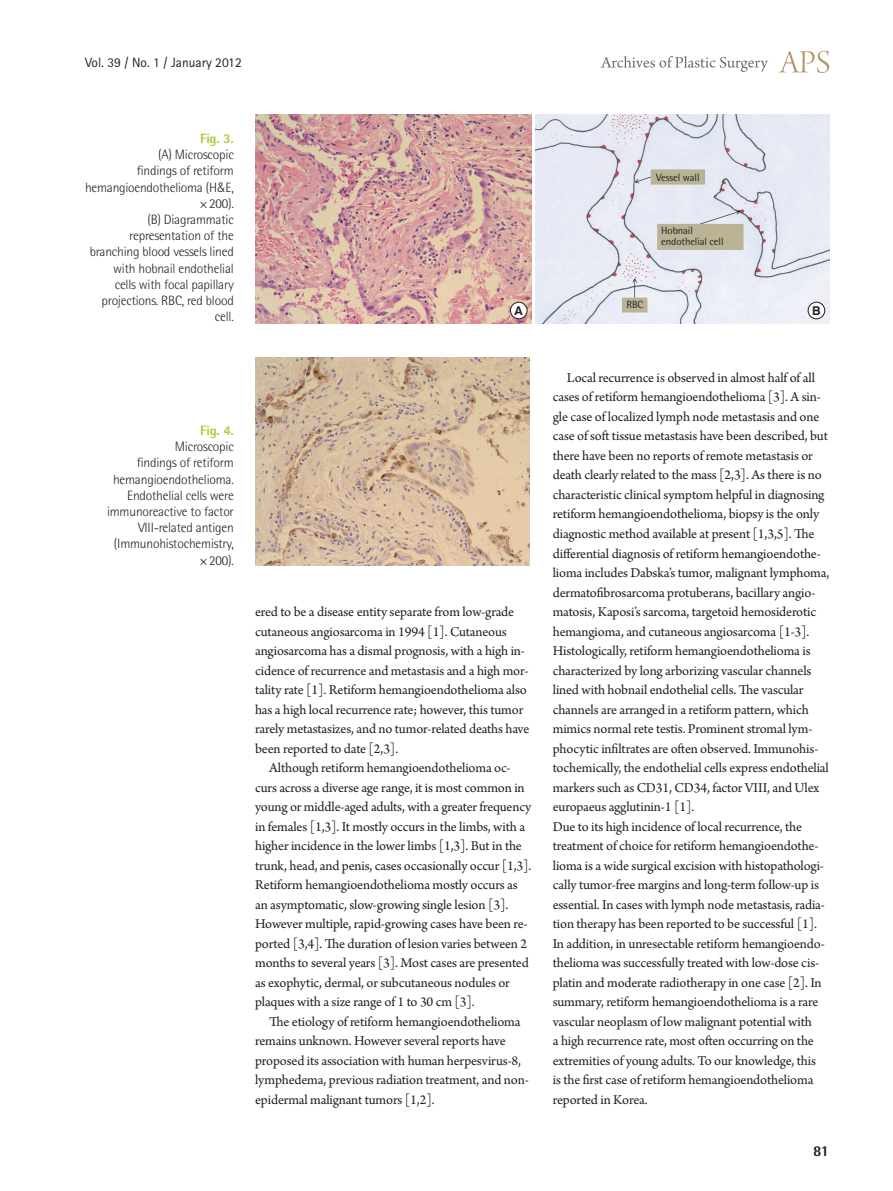
<style>
.page{position:relative;width:893px;height:1191px;background:#fff}
.page>*{position:absolute;margin:0;border:0;box-sizing:border-box;transform-origin:0 0}
.t1{font:800 15px "Rotis Semi Sans Std";color:#231f20}
.t2{font:14.25px/19.5px "Arno Pro";letter-spacing:-.01em;color:#231f20}
.t3{font:300 13.5px/16.2px "Rotis Semi Sans Std";letter-spacing:-.015em;color:#231f20;text-align:right}
.t4{font:13.5px "Rotis Sans Serif Std";color:#231f20}
.t5{font:800 13.5px "Rotis Semi Sans Std";letter-spacing:-.015em;color:#a6ce39}
.t6{font:700 12.15px "Swiss 721 BT";color:#231f20}
.t7{font:10.5px/11.2px "Rotis Semi Sans Std";letter-spacing:-.01em;color:#231f20}
.s1{font-family:"Helvetica Neue LT Std";font-stretch:condensed}
</style>
<div class="page">
<svg style="left:779px;top:51px;width:50px;height:22px"></svg>
<svg style="left:601px;top:56px;width:167px;height:16px"></svg>
<img style="left:536px;top:115px;width:293px;height:208px">
<img style="left:255px;top:115px;width:276px;height:208px">
<img style="left:255px;top:357px;width:274px;height:209px">
<div style="left:510px;top:302px;width:17px;height:17px;background:#fff;border-radius:50%"></div>
<div style="left:510px;top:302px;width:17px;height:17px;border:1px solid #231f20;border-radius:50%"></div>
<div style="left:808px;top:302px;width:17px;height:17px;background:#fff;border-radius:50%"></div>
<div style="left:808px;top:302px;width:17px;height:17px;border:1px solid #231f20;border-radius:50%"></div>
<p class="t4" style="left:85px;top:54px;width:158px">Vol. 39 / No. 1 / January 2012</p>
<p class="t5" style="left:200px;top:129px;width:35px">Fig. 3.</p>
<p class="t3" style="left:85px;top:146px;width:150px">(A) Microscopic<br>findings of retiform hemangioendothelioma (H<span class="s1">&amp;</span>E, ×200).<br>(B) Diagrammatic representation of the branching blood vessels lined with hobnail endothelial<br>cells with focal papillary projections. RBC, red blood cell.</p>
<p class="t5" style="left:200px;top:421px;width:35px">Fig. 4.</p>
<p class="t3" style="left:107px;top:438px;width:128px">Microscopic<br>findings of retiform hemangioendothelioma.<br>Endothelial cells were immunoreactive to factor<br>VIII-related antigen (Immunohistochemistry, ×200).</p>
<p class="t7" style="left:656px;top:171px;width:45px">Vessel wall</p>
<p class="t7" style="left:661px;top:225px;width:64px">Hobnail endothelial cell</p>
<p class="t7" style="left:627px;top:298px;width:18px">RBC</p>
<p class="t6" style="left:515px;top:303px;width:10px">A</p>
<p class="t6" style="left:812px;top:303px;width:10px">B</p>
<p class="t2" style="left:255px;top:603px;width:276px">ered to be a disease entity separate from low-grade cutaneous angiosarcoma in 1994 [1]. Cutaneous angiosarcoma has a dismal prognosis, with a high in&shy;cidence of recurrence and metastasis and a high mor&shy;tality rate [1]. Retiform hemangioendothelioma also has a high local recurrence rate; however, this tumor rarely metastasizes, and no tumor-related deaths have been reported to date [2,3].</p>
<p class="t2" style="left:255px;top:759px;width:278px;text-indent:14px">Although retiform hemangioendothelioma oc&shy;curs across a diverse age range, it is most common in young or middle-aged adults, with a greater frequency in females [1,3]. It mostly occurs in the limbs, with a higher incidence in the lower limbs [1,3]. But in the trunk, head, and penis, cases occasionally occur [1,3].<br>Retiform hemangioendothelioma mostly occurs as an asymptomatic, slow-growing single lesion [3].<br>However multiple, rapid-growing cases have been re&shy;ported [3,4]. The duration of lesion varies between 2 months to several years [3]. Most cases are presented as exophytic, dermal, or subcutaneous nodules or plaques with a size range of 1 to 30 cm [3].</p>
<p class="t2" style="left:255px;top:1012px;width:275px;text-indent:14px">The etiology of retiform hemangioendothelioma remains unknown. However several reports have proposed its association with human herpesvirus-8, lymphedema, previous radiation treatment, and non&shy;epidermal malignant tumors [1,2].</p>
<p class="t2" style="left:553px;top:369px;width:278px;text-indent:14px">Local recurrence is observed in almost half of all cases of retiform hemangioendothelioma [3]. A sin&shy;gle case of localized lymph node metastasis and one case of soft tissue metastasis have been described, but there have been no reports of remote metastasis or death clearly related to the mass [2,3]. As there is no characteristic clinical symptom helpful in diagnosing retiform hemangioendothelioma, biopsy is the only diagnostic method available at present [1,3,5]. The differential diagnosis of retiform hemangioendothe&shy;lioma includes Dabska’s tumor, malignant lymphoma, dermatofibrosarcoma protuberans, bacillary angio&shy;matosis, Kaposi’s sarcoma, targetoid hemosiderotic hemangioma, and cutaneous angiosarcoma [1-3].<br>Histologically, retiform hemangioendothelioma is characterized by long arborizing vascular channels lined with hobnail endothelial cells. The vascular channels are arranged in a retiform pattern, which mimics normal rete testis. Prominent stromal lym&shy;phocytic infiltrates are often observed. Immunohis&shy;tochemically, the endothelial cells express endothelial markers such as CD31, CD34, factor VIII, and Ulex europaeus agglutinin-1 [1].<br>Due to its high incidence of local recurrence, the treatment of choice for retiform hemangioendothe&shy;lioma is a wide surgical excision with histopathologi&shy;cally tumor-free margins and long-term follow-up is essential. In cases with lymph node metastasis, radia&shy;tion therapy has been reported to be successful [1].<br>In addition, in unresectable retiform hemangioendo&shy;thelioma was successfully treated with low-dose cis&shy;platin and moderate radiotherapy in one case [2]. In summary, retiform hemangioendothelioma is a rare vascular neoplasm of low malignant potential with<br>a high recurrence rate, most often occurring on the extremities of young adults. To our knowledge, this<br>is the first case of retiform hemangioendothelioma reported in Korea.</p>
<p class="t1" style="left:813px;top:1141px;width:18px">81</p>
</div>
